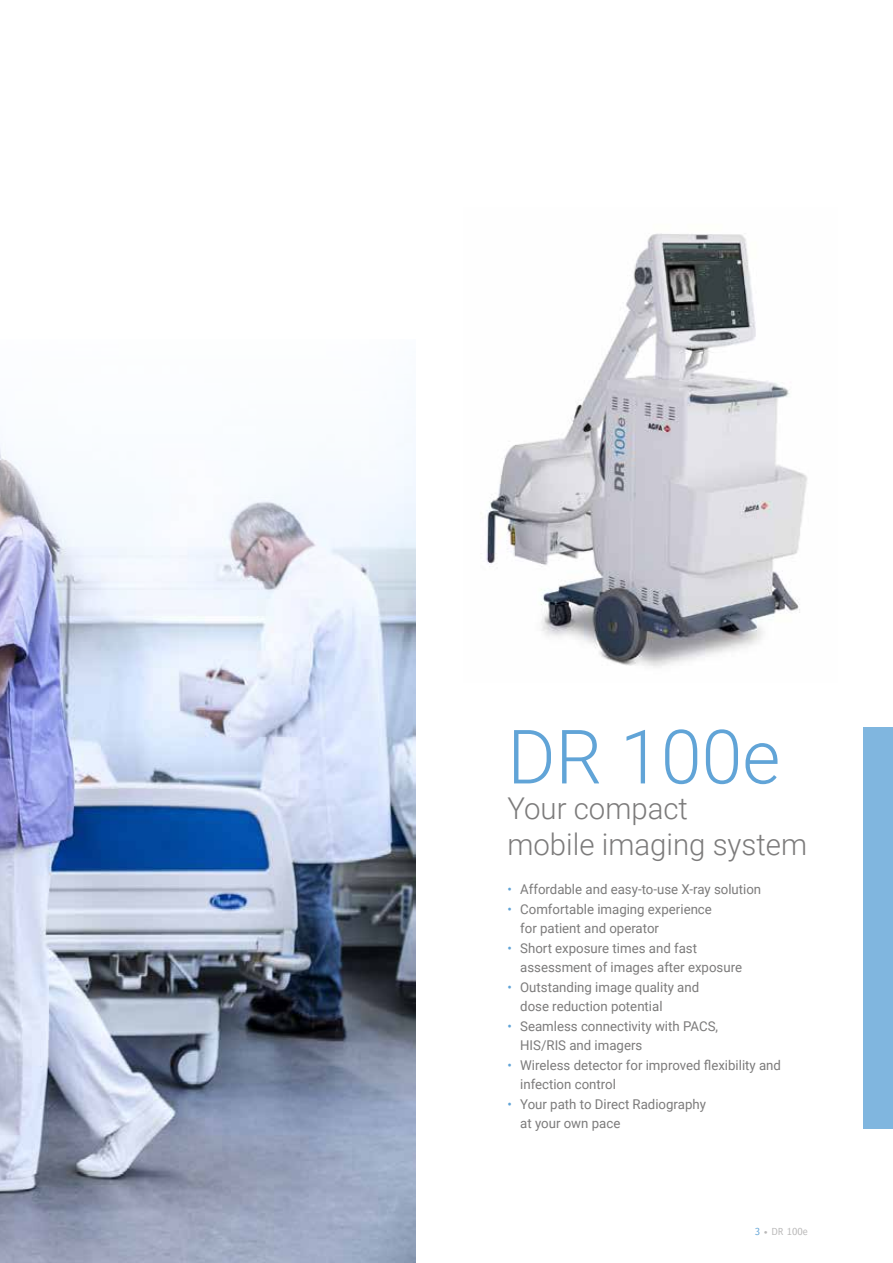
<style>
.page{position:relative;width:893px;height:1263px;background:#fff}
.page>*{position:absolute;margin:0;border:0;box-sizing:border-box;transform-origin:0 0}
.t1{font:300 75px "Roboto";color:#61a4d7}
.t2{font:300 30px/36px "Roboto";color:#7c7b7b}
.t3{font:13.5px/19.5px "Roboto";color:#7c7b7b}
.t4{font:300 10.5px "Bosis For Agfa";color:#b9b8b8}
.s1{color:#61a4d7}
</style>
<div class="page">
<img style="left:0;top:447px;width:415px;height:816px">
<img style="left:481px;top:233px;width:327px;height:435px">
<div style="left:863px;top:727px;width:30px;height:402px;background:#80b6df"></div>
<h1 class="t1" style="left:507px;top:704px;width:274px">DR 100e</h1>
<h2 class="t2" style="left:507px;top:790px;width:301px">Your compact<br>mobile imaging system</h2>
<p class="t3" style="left:507px;top:879px;width:255px"><span class="s1">•</span> Affordable and easy-to-use X-ray solution</p>
<p class="t3" style="left:520px;top:899px;width:193px;text-indent:-13px"><span class="s1">•</span> Comfortable imaging experience for patient and operator</p>
<p class="t3" style="left:520px;top:938px;width:223px;text-indent:-13px"><span class="s1">•</span> Short exposure times and fast assessment of images after exposure</p>
<p class="t3" style="left:520px;top:977px;width:181px;text-indent:-13px"><span class="s1">•</span> Outstanding image quality and dose reduction potential</p>
<p class="t3" style="left:520px;top:1016px;width:199px;text-indent:-13px"><span class="s1">•</span> Seamless connectivity with PACS,<br>HIS/RIS and imagers</p>
<p class="t3" style="left:520px;top:1055px;width:262px;text-indent:-13px"><span class="s1">•</span> Wireless detector for improved flexibility and infection control</p>
<p class="t3" style="left:520px;top:1094px;width:187px;text-indent:-13px"><span class="s1">•</span> Your path to Direct Radiography at your own pace</p>
<p class="t4" style="left:755px;top:1226px;width:55px"><span class="s1">3</span> • DR 100e</p>
</div>
